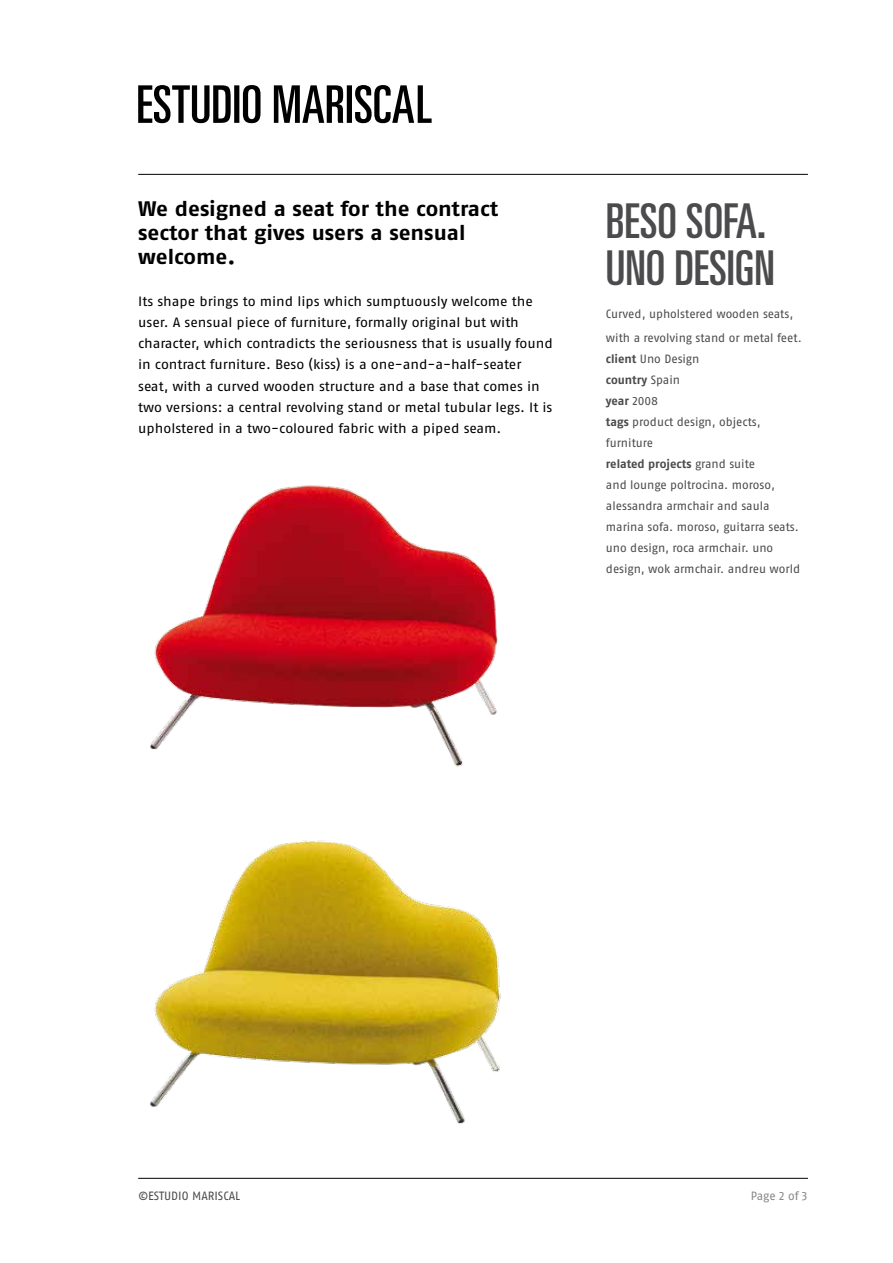
<style>
.page{position:relative;width:893px;height:1263px;background:#fff}
.page>*{position:absolute;margin:0;border:0;box-sizing:border-box;transform-origin:0 0}
.t1{font:ultra-condensed 48px/46.5px "Univers";color:#4b4b4d}
.t2{font:21px/24px "Fago No Bold Lf";letter-spacing:-.005em;color:#000;scale:1.06 1}
.t3{font:13.5px/21px "Fago No Regular LF";color:#000;scale:1.06 1}
.t4{font:12px/21px "Fago No Regular LF";color:#4b4b4d}
.t5{font:12px/21px "Fago No Bold Lf";color:#4b4b4d}
.t6{font:12px "Fago No Regular LF";letter-spacing:-.01em;color:#87888a}
.s1{font-family:"Fago No Bold Lf"}
.s2{font-family:"Fago No Regular LF"}
</style>
<div class="page">
<hr style="left:138px;top:1178px;width:670px;height:1px;background:#000">
<hr style="left:138px;top:174px;width:670px;height:1px;background:#000">
<svg style="left:138px;top:85px;width:294px;height:38px"></svg>
<img style="left:150px;top:485px;width:348px;height:282px">
<img style="left:150px;top:840px;width:351px;height:284px">
<h2 class="t2" style="left:138px;top:197px;width:341px">We designed a seat for the contract sector that gives users a sensual welcome.</h2>
<p class="t3" style="left:138px;top:291px;width:393px">Its shape brings to mind lips which sumptuously welcome the user. A sensual piece of furniture, formally original but with character, which contradicts the seriousness that is usually found in contract furniture. Beso (kiss) is a one-and-a-half-seater seat, with a curved wooden structure and a base that comes in two versions: a central revolving stand or metal tubular legs. It is upholstered in a two-coloured fabric with a piped seam.</p>
<h1 class="t1" style="left:606px;top:198px;width:170px">BESO SOFA.<br>UNO DESIGN</h1>
<p class="t4" style="left:606px;top:301px;width:197px;line-height:24px">Curved, upholstered wooden seats, with a revolving stand or metal feet.</p>
<p class="t4" style="left:606px;top:348px;width:95px"><span class="s1">client</span> Uno Design</p>
<p class="t5" style="left:606px;top:369px;width:76px">country <span class="s2">Spain </span>year <span class="s2">2008</span></p>
<p class="t4" style="left:606px;top:411px;width:156px"><span class="s1">tags</span> product design, objects, furniture</p>
<p class="t5" style="left:606px;top:453px;width:151px">related projects <span class="s2">grand suite</span></p>
<p class="t4" style="left:606px;top:474px;width:196px">and lounge poltrocina. moroso, alessandra armchair and saula marina sofa. moroso, guitarra seats. uno design, roca armchair. uno design, wok armchair. andreu world</p>
<p class="t4" style="left:138px;top:1185px;width:103px">©ESTUDI O MARISCAL</p>
<p class="t6" style="left:751px;top:1189px;width:58px">Page 2 of 3</p>
</div>
